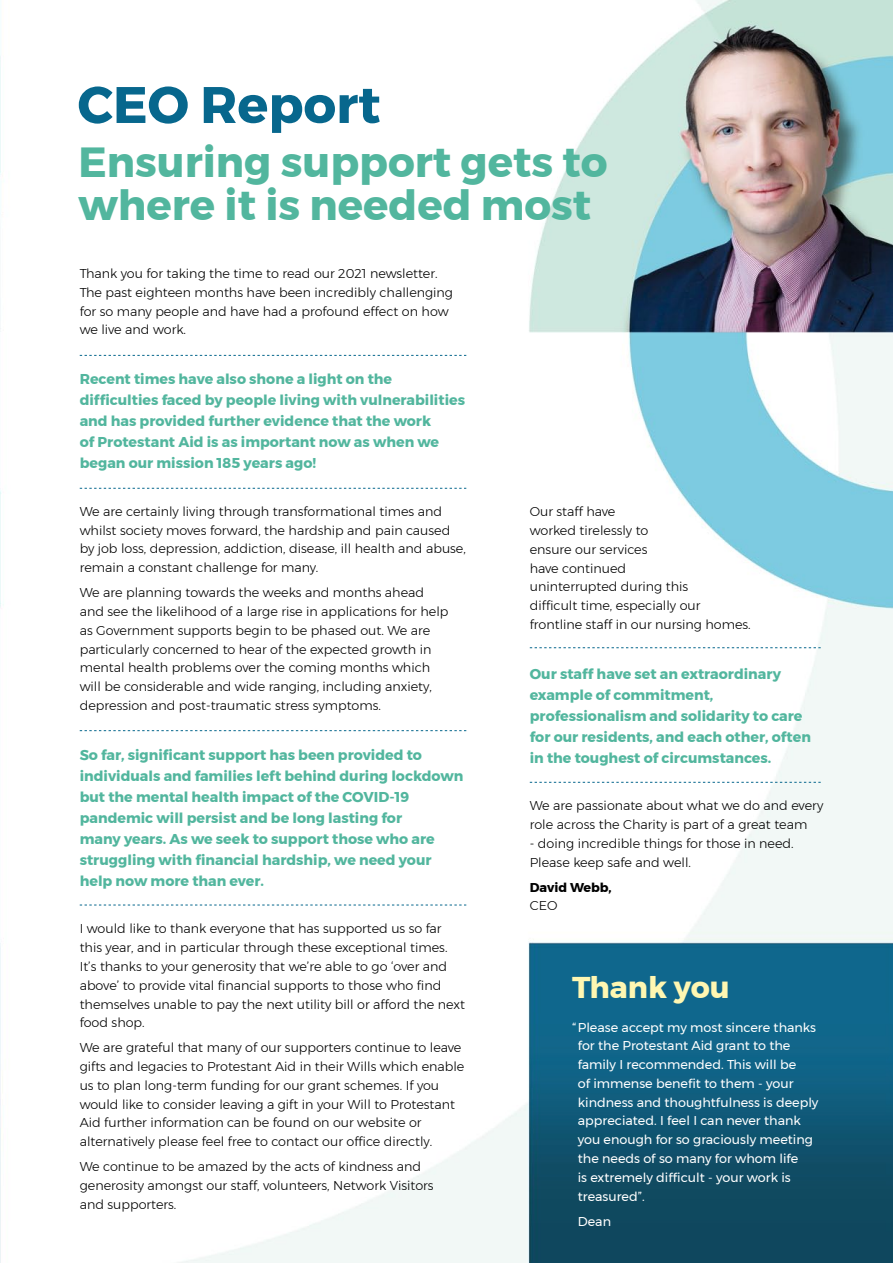
<style>
.page{position:relative;width:893px;height:1263px;background:#fff}
.page>*{position:absolute;margin:0;border:0;box-sizing:border-box;transform-origin:0 0}
.t1{font:700 51.3px "Montserrat";color:#07678d}
.t2{font:700 42px/43.5px "Montserrat";color:#52b69e}
.t3{font:700 30px "Montserrat";color:#fff7b2}
.t4{font:700 14.25px/21px "Montserrat";color:#52b69e}
.t5{font:300 12.75px/18.8px "Montserrat";color:#000}
.t6{font:12.75px/18.8px "Montserrat";color:#fff}
.t7{font:700 12.75px "Montserrat";color:#000}
</style>
<div class="page">
<img style="left:0;top:0;width:893px;height:1263px">
<svg style="left:80px;top:355px;width:386px;height:1px"></svg>
<svg style="left:80px;top:488px;width:386px;height:1px"></svg>
<svg style="left:80px;top:730px;width:386px;height:1px"></svg>
<svg style="left:80px;top:905px;width:386px;height:1px"></svg>
<svg style="left:530px;top:647px;width:291px;height:1px"></svg>
<svg style="left:530px;top:782px;width:291px;height:1px"></svg>
<h1 class="t1" style="left:78px;top:64px;width:304px">CEO Report</h1>
<h2 class="t2" style="left:78px;top:140px;width:531px">Ensuring support gets to where it is needed most</h2>
<p class="t5" style="left:80px;top:264px;width:375px">Thank you for taking the time to read our 2021 newsletter.<br>The past eighteen months have been incredibly challenging for so many people and have had a profound effect on how we live and work.</p>
<p class="t4" style="left:80px;top:369px;width:387px">Recent times have also shone a light on the difficulties faced by people living with vulnerabilities and has provided further evidence that the work<br>of Protestant Aid is as important now as when we began our mission 185 years ago!</p>
<p class="t5" style="left:80px;top:502px;width:388px">We are certainly living through transformational times and whilst society moves forward, the hardship and pain caused by job loss, depression, addiction, disease, ill health and abuse, remain a constant challenge for many.</p>
<p class="t5" style="left:80px;top:583px;width:370px">We are planning towards the weeks and months ahead and see the likelihood of a large rise in applications for help as Government supports begin to be phased out. We are particularly concerned to hear of the expected growth in mental health problems over the coming months which will be considerable and wide ranging, including anxiety, depression and post-traumatic stress symptoms.</p>
<p class="t4" style="left:80px;top:744px;width:385px">So far, significant support has been provided to individuals and families left behind during lockdown but the mental health impact of the COVID-19 pandemic will persist and be long lasting for<br>many years. As we seek to support those who are struggling with financial hardship, we need your help now more than ever.</p>
<p class="t5" style="left:80px;top:919px;width:387px">I would like to thank everyone that has supported us so far this year, and in particular through these exceptional times.<br>It’s thanks to your generosity that we’re able to go ‘over and above’ to provide vital financial supports to those who find themselves unable to pay the next utility bill or afford the next food shop.</p>
<p class="t5" style="left:80px;top:1038px;width:386px">We are grateful that many of our supporters continue to leave gifts and legacies to Protestant Aid in their Wills which enable us to plan long-term funding for our grant schemes. If you would like to consider leaving a gift in your Will to Protestant Aid further information can be found on our website or alternatively please feel free to contact our office directly.</p>
<p class="t5" style="left:80px;top:1157px;width:355px">We continue to be amazed by the acts of kindness and generosity amongst our staff, volunteers, Network Visitors and supporters.</p>
<p class="t5" style="left:530px;top:502px;width:222px">Our staff have<br>worked tirelessly to<br>ensure our services<br>have continued<br>uninterrupted during this<br>difficult time, especially our frontline staff in our nursing homes.</p>
<p class="t4" style="left:530px;top:663px;width:283px">Our staff have set an extraordinary example of commitment, professionalism and solidarity to care for our residents, and each other, often in the toughest of circumstances.</p>
<p class="t5" style="left:530px;top:796px;width:295px">We are passionate about what we do and every role across the Charity is part of a great team</p>
<p class="t5" style="left:530px;top:834px;width:265px">- doing incredible things for those in need.<br>Please keep safe and well.</p>
<p class="t7" style="left:530px;top:877px;width:83px">David Webb,</p>
<p class="t5" style="left:530px;top:896px;width:29px">CEO</p>
<h3 class="t3" style="left:572px;top:963px;width:159px">Thank you</h3>
<p class="t6" style="left:578px;top:1018px;width:242px;text-indent:-5px">“Please accept my most sincere thanks for the Protestant Aid grant to the family I recommended. This will be<br>of immense benefit to them - your kindness and thoughtfulness is deeply appreciated. I feel I can never thank you enough for so graciously meeting the needs of so many for whom life<br>is extremely difficult - your work is treasured”.</p>
<p class="t6" style="left:578px;top:1211px;width:35px">Dean</p>
</div>
